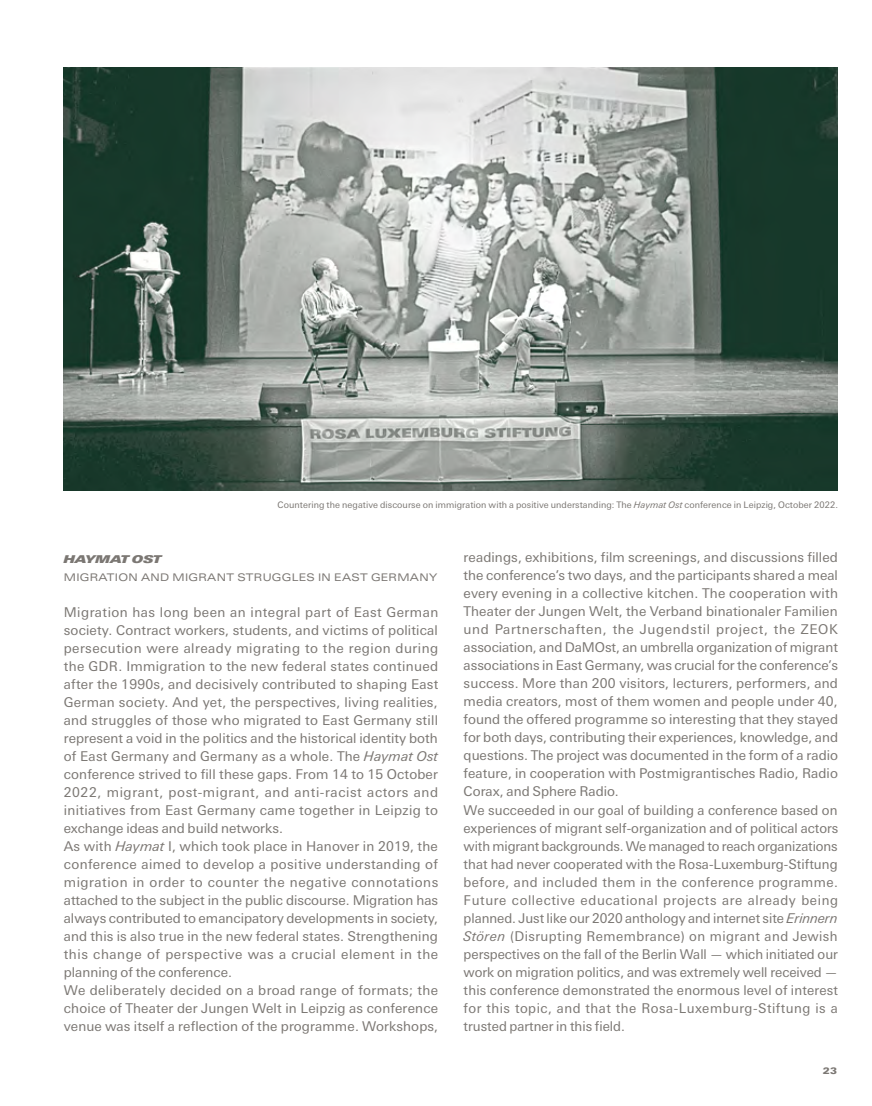
<style>
.page{position:relative;width:872px;height:1106px;background:#fff}
.page>*{position:absolute;margin:0;border:0;box-sizing:border-box;transform-origin:0 0}
.t1{font:13.5px/18px "Linotype Univers Basic";letter-spacing:.01em;color:#7b7773}
.t2{font:italic 10.8px "Linotype Univers Extd X Black";color:#7b7773}
.t3{font:10.5px "Linotype Univers Extd";letter-spacing:.03em;color:#7b7773}
.t4{font:9px "Linotype Univers Basic";letter-spacing:.01em;color:#7b7773}
.t5{font:900 9px "Linotype Univers Extd";color:#7b7773}
.s1{font-style:italic}
</style>
<div class="page">
<img style="left:64px;top:68px;width:774px;height:422px">
<p class="t4" style="left:277px;top:500px;width:562px">Countering the negative discourse on immigration with a positive understanding: The <span class="s1">Haymat Ost</span> conference in Leipzig, October 2022.</p>
<p class="t2" style="left:64px;top:552px;width:99px">HAYMAT OST</p>
<p class="t3" style="left:64px;top:570px;width:375px">MIGRATION AND MIGRANT STRUGGLES IN EAST GERMANY</p>
<p class="t1" style="left:64px;top:602px;width:376px">Migration has long been an integral part of East German society. Contract workers, students, and victims of political persecution were already migrating to the region during the GDR. Immigration to the new federal states continued after the 1990s, and decisively contributed to shaping East German society. And yet, the perspectives, living realities, and struggles of those who migrated to East Germany still represent a void in the politics and the historical identity both of East Germany and Germany as a whole. The <span class="s1">Haymat Ost </span>conference strived to fill these gaps. From 14 to 15 October 2022, migrant, post-migrant, and anti-racist actors and initiatives from East Germany came together in Leipzig to exchange ideas and build networks.<br>As with <span class="s1">Haymat</span> I, which took place in Hanover in 2019, the conference aimed to develop a positive understanding of migration in order to counter the negative connotations attached to the subject in the public discourse. Migration has always contributed to emancipatory developments in society, and this is also true in the new federal states. Strengthening this change of perspective was a crucial element in the planning of the conference.<br>We deliberately decided on a broad range of formats; the choice of Theater der Jungen Welt in Leipzig as conference venue was itself a reflection of the programme. Workshops,</p>
<p class="t1" style="left:463px;top:548px;width:376px">readings, exhibitions, film screenings, and discussions filled the conference’s two days, and the participants shared a meal every evening in a collective kitchen. The cooperation with Theater der Jungen Welt, the Verband binationaler Familien und Partnerschaften, the Jugendstil project, the ZEOK association, and DaMOst, an umbrella organization of migrant associations in East Germany, was crucial for the conference’s success. More than 200 visitors, lecturers, performers, and media creators, most of them women and people under 40, found the offered programme so interesting that they stayed for both days, contributing their experiences, knowledge, and questions. The project was documented in the form of a radio feature, in cooperation with Postmigrantisches Radio, Radio Corax, and Sphere Radio.<br>We succeeded in our goal of building a conference based on experiences of migrant self-organization and of political actors with migrant backgrounds. We managed to reach organizations that had never cooperated with the Rosa-Luxemburg-Stiftung before, and included them in the conference programme.<br>Future collective educational projects are already being planned. Just like our 2020 anthology and internet site <span class="s1">Erinnern Stören</span> (Disrupting Remembrance) on migrant and Jewish perspectives on the fall of the Berlin Wall — which initiated our work on migration politics, and was extremely well received — this conference demonstrated the enormous level of interest for this topic, and that the Rosa-Luxemburg-Stiftung is a trusted partner in this field.</p>
<p class="t5" style="left:822px;top:1065px;width:16px">23</p>
</div>
